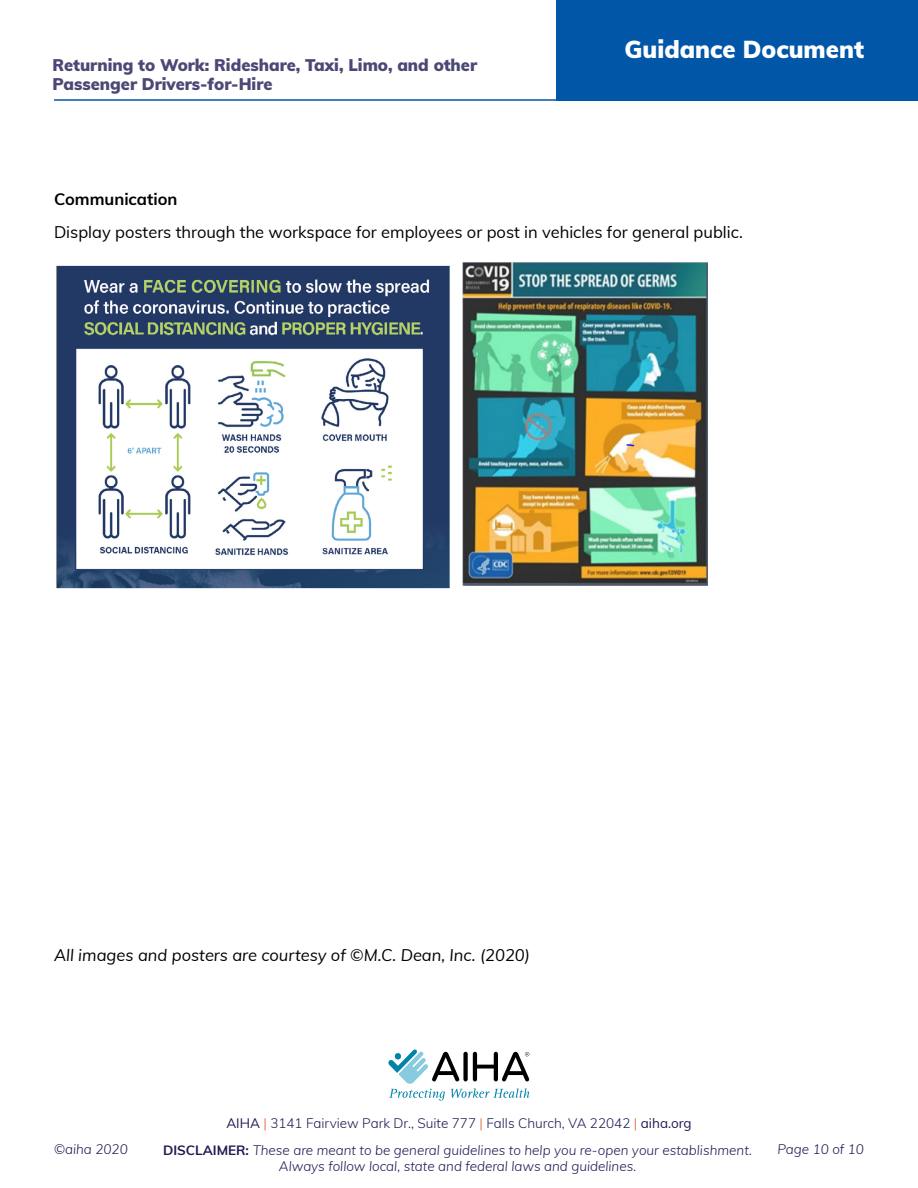
<style>
.page{position:relative;width:918px;height:1188px;background:#fff}
.page>*{position:absolute;margin:0;border:0;box-sizing:border-box;transform-origin:0 0}
.t1{font:900 24px "Muli";color:#fff}
.t2{font:16.5px "Muli";color:#000}
.t3{font:900 16.5px/19.8px "Muli";color:#4b4875}
.t4{font:italic 16.5px "Muli";color:#000}
.t5{font:700 16.5px "Muli";color:#000}
.t6{font:italic 300 13.5px/16.2px "Muli";color:#1e1a53;text-align:center}
.t7{font:300 13.5px "Muli";color:#1e1a53}
.s1{font-weight:400}
.s2{color:#f0512a}
.s3{font-weight:700;font-style:normal}
</style>
<div class="page">
<svg style="left:388px;top:1049px;width:142px;height:52px"></svg>
<hr style="left:54px;top:99px;width:537px;height:2px;background:#0256a7">
<div style="left:556px;top:0;width:362px;height:101px;background:#0256a7"></div>
<img style="left:56px;top:265px;width:394px;height:324px">
<img style="left:463px;top:262px;width:244px;height:324px">
<p class="t3" style="left:52px;top:54px;width:426px">Returning to Work: Rideshare, Taxi, Limo, and other<br>Passenger Drivers-for-Hire</p>
<h1 class="t1" style="left:625px;top:31px;width:241px">Guidance Document</h1>
<p class="t5" style="left:54px;top:187px;width:125px">Communication</p>
<p class="t2" style="left:54px;top:220px;width:690px">Display posters through the workspace for employees or post in vehicles for general public.</p>
<p class="t4" style="left:54px;top:943px;width:478px">All images and posters are courtesy of ©M.C. Dean, Inc. (2020)</p>
<p class="t7" style="left:226px;top:1113px;width:467px"><span class="s1">AIHA</span> <span class="s2">|</span> 3141 Fairview Park Dr., Suite 777 <span class="s2">|</span> Falls Church, VA 22042 <span class="s2">|</span> <span class="s1">aiha.org</span></p>
<p class="t6" style="left:54px;top:1141px;width:75px">©aiha 2020</p>
<p class="t6" style="left:777px;top:1141px;width:88px">Page 10 of 10</p>
<p class="t6" style="left:163px;top:1141px;width:590px"><span class="s3">DISCLAIMER:</span> These are meant to be general guidelines to help you re-open your establishment.<br>Always follow local, state and federal laws and guidelines.</p>
</div>
